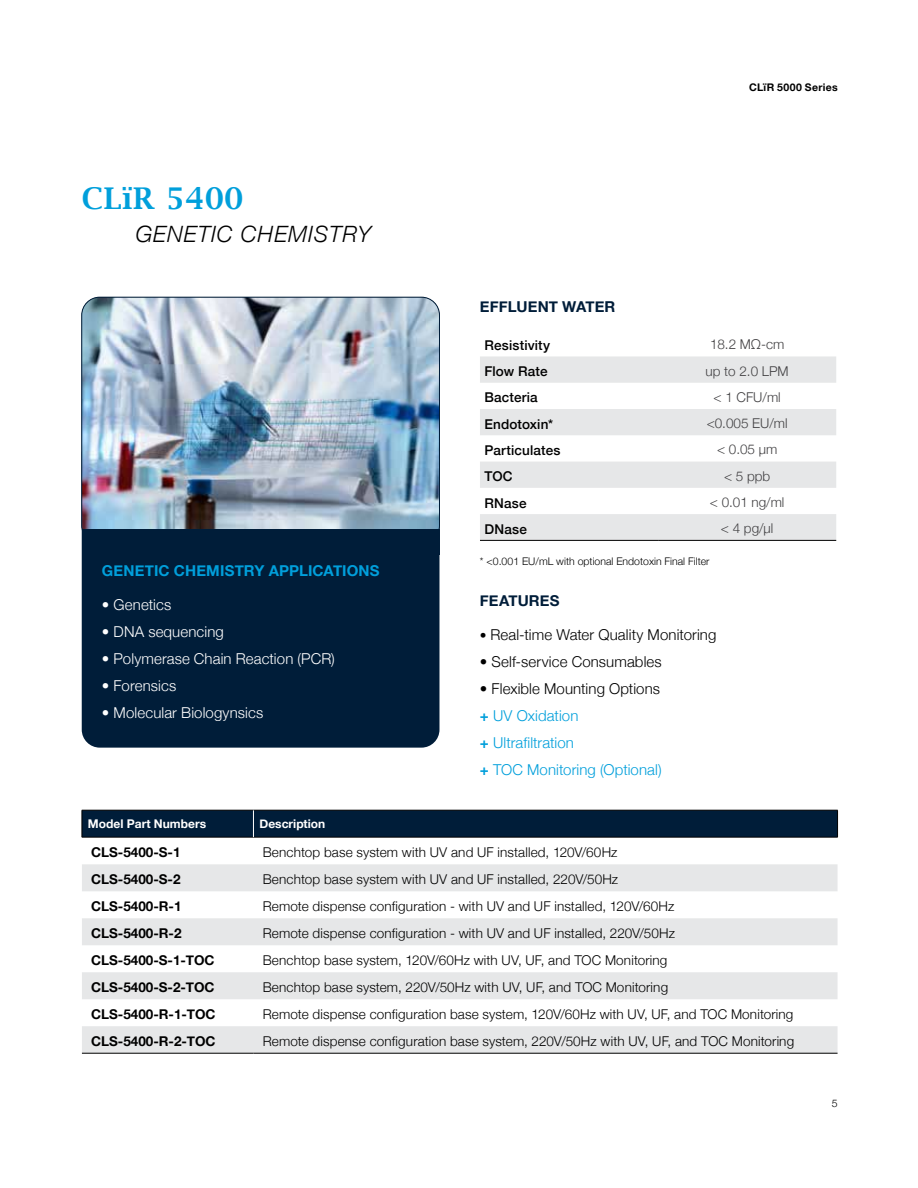
<style>
.page{position:relative;width:918px;height:1188px;background:#fff}
.page>*{position:absolute;margin:0;border:0;box-sizing:border-box;transform-origin:0 0}
.t1{font:600 30px "Lucida Bright";letter-spacing:.03em;color:#009fdb}
.t2{font:italic 300 22.5px "Helvetica Neue";letter-spacing:.04em;color:#000}
.t3{font:300 15px "Helvetica Neue";letter-spacing:.01em;color:#fff}
.t4{font:300 15px/27px "Helvetica Neue";letter-spacing:.005em;color:#009fdb}
.t5{font:300 15px "Helvetica Neue";letter-spacing:.01em;color:#000}
.t6{font:700 15px "Helvetica Neue";letter-spacing:.01em;color:#009fdb}
.t7{font:700 15px "Helvetica Neue";letter-spacing:.005em;color:#001d39}
.t8{font:300 13.5px "Helvetica Neue";letter-spacing:.01em;color:#000}
.t9{font:700 13.5px "Helvetica Neue";color:#000}
.t10{font:300 13.5px "Helvetica Neue";color:#414042}
.t11{font:500 13.5px "Helvetica Neue";letter-spacing:.01em;color:#000}
.t12{font:700 12px "Helvetica Neue";color:#fff}
.t13{font:300 10.5px "Helvetica Neue";color:#000}
.t14{font:700 10.5px "Helvetica Neue";letter-spacing:.03em;color:#000}
.s1{font-weight:500;font-size:13.5px}
.s2{color:#000}
.s3{font-weight:700}
</style>
<div class="page">
<svg style="left:82px;top:864px;width:756px;height:189px;fill:#e6e7e8"></svg>
<hr style="left:82px;top:837px;width:171px;height:1px;background:#000">
<hr style="left:253px;top:837px;width:585px;height:1px;background:#000">
<svg style="left:82px;top:810px;width:756px;height:27px;background:#001c37"></svg>
<hr style="left:82px;top:1053px;width:171px;height:1px;background:#000">
<hr style="left:253px;top:1053px;width:585px;height:1px;background:#000">
<svg style="left:480px;top:356px;width:356px;height:184px;fill:#e6e7e8"></svg>
<hr style="left:480px;top:540px;width:178px;height:1px;background:#000">
<hr style="left:658px;top:540px;width:178px;height:1px;background:#000">
<div style="left:82px;top:436px;width:357px;height:312px;background:#001d39;border-radius:18px"></div>
<img style="left:82px;top:297px;width:357px;height:232px">
<h1 class="t1" style="left:82px;top:181px;width:163px">CLïR 5400</h1>
<h2 class="t2" style="left:136px;top:216px;width:236px">GENETIC CHEMISTRY</h2>
<p class="t6" style="left:102px;top:559px;width:279px">GENETIC CHEMISTRY APPLICATIONS</p>
<p class="t3" style="left:102px;top:592px;width:71px">• Genetics</p>
<p class="t3" style="left:102px;top:619px;width:123px">• DNA sequencing</p>
<p class="t3" style="left:102px;top:646px;width:234px">• Polymerase Chain Reaction (PCR)</p>
<p class="t3" style="left:102px;top:673px;width:76px">• Forensics</p>
<p class="t3" style="left:102px;top:700px;width:163px">• Molecular Biologynsics</p>
<p class="t7" style="left:480px;top:295px;width:137px">EFFLUENT WATER</p>
<p class="t14" style="left:749px;top:79px;width:90px">CLïR 5000 Series</p>
<p class="t11" style="left:484px;top:334px;width:67px">Resistivity</p>
<p class="t10" style="left:710px;top:334px;width:76px">18.2 MΩ-cm</p>
<p class="t11" style="left:484px;top:361px;width:65px">Flow Rate</p>
<p class="t10" style="left:706px;top:360px;width:85px">up to 2.0 LPM</p>
<p class="t11" style="left:484px;top:387px;width:55px">Bacteria</p>
<p class="t10" style="left:714px;top:386px;width:69px">&lt; 1 CFU/ml</p>
<p class="t11" style="left:484px;top:413px;width:70px">Endotoxin*</p>
<p class="t10" style="left:707px;top:412px;width:82px">&lt;0.005 EU/ml</p>
<p class="t11" style="left:484px;top:439px;width:78px">Particulates</p>
<p class="t10" style="left:717px;top:439px;width:62px">&lt; 0.05 µm</p>
<p class="t11" style="left:484px;top:466px;width:30px">TOC</p>
<p class="t10" style="left:724px;top:465px;width:48px">&lt; 5 ppb</p>
<p class="t11" style="left:484px;top:492px;width:44px">RNase</p>
<p class="t10" style="left:710px;top:491px;width:76px">&lt; 0.01 ng/ml</p>
<p class="t11" style="left:484px;top:518px;width:44px">DNase</p>
<p class="t10" style="left:721px;top:517px;width:54px">&lt; 4 pg/µl</p>
<p class="t13" style="left:480px;top:553px;width:231px">* &lt;0.001 EU/mL with optional Endotoxin Final Filter</p>
<p class="t7" style="left:480px;top:589px;width:81px">FEATURES</p>
<p class="t5" style="left:480px;top:622px;width:238px"><span class="s1">•</span> Real-time Water Quality Monitoring</p>
<p class="t5" style="left:480px;top:649px;width:183px">• Self-service Consumables</p>
<p class="t4" style="left:480px;top:674px;width:183px"><span class="s2">• Flexible Mounting Options </span><span class="s3">+</span> UV Oxidation<br><span class="s3">+</span> Ultrafiltration<br><span class="s3">+</span> TOC Monitoring (Optional)</p>
<p class="t12" style="left:88px;top:814px;width:120px">Model Part Numbers</p>
<p class="t12" style="left:259px;top:814px;width:67px">Description</p>
<p class="t9" style="left:91px;top:842px;width:91px">CLS-5400-S-1</p>
<p class="t8" style="left:263px;top:842px;width:356px">Benchtop base system with UV and UF installed, 120V/60Hz</p>
<p class="t9" style="left:91px;top:869px;width:91px">CLS-5400-S-2</p>
<p class="t8" style="left:263px;top:869px;width:357px">Benchtop base system with UV and UF installed, 220V/50Hz</p>
<p class="t9" style="left:91px;top:896px;width:92px">CLS-5400-R-1</p>
<p class="t8" style="left:263px;top:896px;width:413px">Remote dispense configuration - with UV and UF installed, 120V/60Hz</p>
<p class="t9" style="left:91px;top:923px;width:92px">CLS-5400-R-2</p>
<p class="t8" style="left:263px;top:923px;width:414px">Remote dispense configuration - with UV and UF installed, 220V/50Hz</p>
<p class="t9" style="left:91px;top:950px;width:125px">CLS-5400-S-1-TOC</p>
<p class="t8" style="left:263px;top:950px;width:406px">Benchtop base system, 120V/60Hz with UV, UF, and TOC Monitoring</p>
<p class="t9" style="left:91px;top:977px;width:125px">CLS-5400-S-2-TOC</p>
<p class="t8" style="left:263px;top:977px;width:407px">Benchtop base system, 220V/50Hz with UV, UF, and TOC Monitoring</p>
<p class="t9" style="left:91px;top:1004px;width:126px">CLS-5400-R-1-TOC</p>
<p class="t8" style="left:263px;top:1004px;width:532px">Remote dispense configuration base system, 120V/60Hz with UV, UF, and TOC Monitoring</p>
<p class="t9" style="left:91px;top:1031px;width:126px">CLS-5400-R-2-TOC</p>
<p class="t8" style="left:263px;top:1031px;width:533px">Remote dispense configuration base system, 220V/50Hz with UV, UF, and TOC Monitoring</p>
<p class="t13" style="left:832px;top:1095px;width:7px">5</p>
</div>
